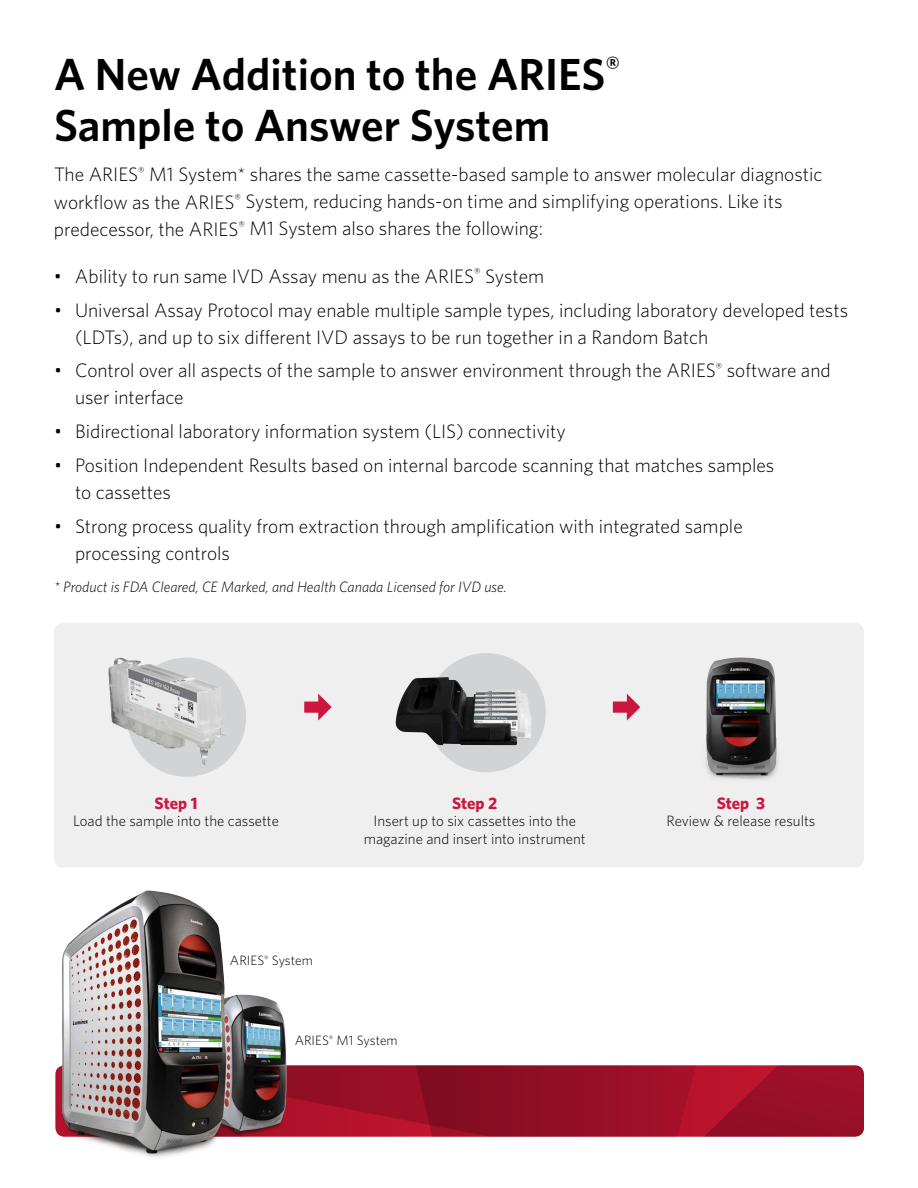
<style>
.page{position:relative;width:918px;height:1188px;background:#fff}
.page>*{position:absolute;margin:0;border:0;box-sizing:border-box;transform-origin:0 0}
.t1{font:600 45px/51px "Whitney";color:#000}
.t2{font:300 19.5px/27px "Whitney";color:#000}
.t3{font:700 16.65px "Whitney";color:#cd163f}
.t4{font:300 15px/17.7px "Whitney";color:#000;text-align:center}
.t5{font:italic 300 15px "Whitney";color:#000}
.t6{font:300 13.5px "Whitney";color:#000}
</style>
<div class="page">
<svg style="left:301px;top:1065px;width:563px;height:72px;background:#9c1127"></svg>
<div style="left:54px;top:623px;width:810px;height:245px;background:#efeff0;border-radius:9px"></div>
<svg style="left:304px;top:694px;width:28px;height:27px"></svg>
<svg style="left:613px;top:694px;width:27px;height:27px"></svg>
<div style="left:127px;top:658px;width:119px;height:119px;background:#d1d3d4;border-radius:50%"></div>
<img style="left:108px;top:657px;width:117px;height:108px">
<div style="left:427px;top:653px;width:119px;height:119px;background:#d1d3d4;border-radius:50%"></div>
<img style="left:396px;top:677px;width:135px;height:68px">
<img style="left:706px;top:657px;width:72px;height:123px">
<img style="left:55px;top:890px;width:246px;height:267px">
<h1 class="t1" style="left:54px;top:48px;width:568px">A New Addition to the ARIES<sup>®<br></sup>Sample to Answer System</h1>
<p class="t2" style="left:54px;top:161px;width:770px">The ARIES<sup>®</sup> M1 System* shares the same cassette-based sample to answer molecular diagnostic workflow as the ARIES<sup>®</sup> System, reducing hands-on time and simplifying operations. Like its predecessor, the ARIES<sup>®</sup> M1 System also shares the following:</p>
<p class="t2" style="left:54px;top:262px;width:492px">• Ability to run same IVD Assay menu as the ARIES<sup>®</sup> System</p>
<p class="t2" style="left:75px;top:296px;width:775px;text-indent:-21px">• Universal Assay Protocol may enable multiple sample types, including laboratory developed tests (LDTs), and up to six different IVD assays to be run together in a Random Batch</p>
<p class="t2" style="left:75px;top:356px;width:757px;text-indent:-21px">• Control over all aspects of the sample to answer environment through the ARIES<sup>®</sup> software and user interface</p>
<p class="t2" style="left:54px;top:417px;width:513px">• Bidirectional laboratory information system (LIS) connectivity</p>
<p class="t2" style="left:75px;top:451px;width:701px;text-indent:-21px">• Position Independent Results based on internal barcode scanning that matches samples to cassettes</p>
<p class="t2" style="left:75px;top:512px;width:669px;text-indent:-21px">• Strong process quality from extraction through amplification with integrated sample processing controls</p>
<p class="t5" style="left:54px;top:577px;width:454px">* Product is FDA Cleared, CE Marked, and Health Canada Licensed for IVD use.</p>
<p class="t3" style="left:155px;top:792px;width:44px">Step 1</p>
<p class="t4" style="left:73px;top:812px;width:207px">Load the sample into the cassette</p>
<p class="t6" style="left:230px;top:952px;width:84px">ARIES<sup>®</sup> System</p>
<p class="t3" style="left:452px;top:792px;width:47px">Step 2</p>
<p class="t4" style="left:364px;top:812px;width:223px">Insert up to six cassettes into the magazine and insert into instrument</p>
<p class="t6" style="left:295px;top:1031px;width:105px">ARIES<sup>®</sup> M1 System</p>
<p class="t3" style="left:717px;top:792px;width:50px">Step 3</p>
<p class="t4" style="left:667px;top:812px;width:150px">Review &amp; release results</p>
</div>
